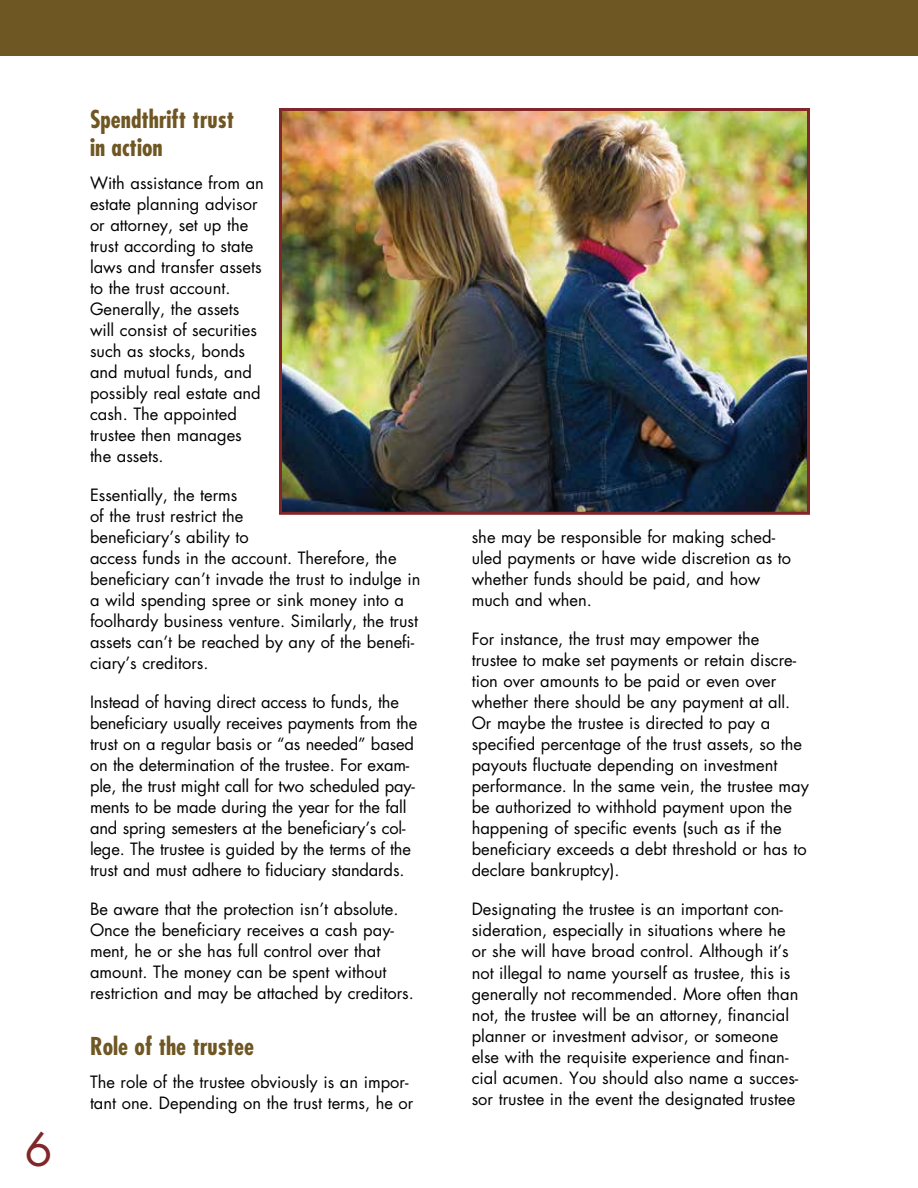
<style>
.page{position:relative;width:918px;height:1188px;background:#fff}
.page>*{position:absolute;margin:0;border:0;box-sizing:border-box;transform-origin:0 0}
.t1{font:45px "Futura Std";color:#812629}
.t2{font:700 condensed 24px/28.5px "Futura Std";color:#6f5723}
.t3{font:16.5px/21px "Futura Std";color:#000}
</style>
<div class="page">
<div style="left:0;top:0;width:918px;height:55px;background:#6f5723"></div>
<img style="left:283px;top:112px;width:523px;height:399px">
<div style="left:279px;top:108px;width:531px;height:407px;border:3px solid #812629"></div>
<h1 class="t1" style="left:25px;top:1120px;width:29px">6</h1>
<h2 class="t2" style="left:90px;top:105px;width:146px">Spendthrift trust in action</h2>
<p class="t3" style="left:90px;top:173px;width:176px">With assistance from an estate planning advisor or attorney, set up the trust according to state laws and transfer assets to the trust account.<br>Generally, the assets will consist of securities such as stocks, bonds and mutual funds, and possibly real estate and cash. The appointed trustee then manages the assets.</p>
<p class="t3" style="left:90px;top:485px;width:332px">Essentially, the terms<br>of the trust restrict the<br>beneficiary’s ability to<br>access funds in the account. Therefore, the beneficiary can’t invade the trust to indulge in a wild spending spree or sink money into a foolhardy business venture. Similarly, the trust assets can’t be reached by any of the benefi&shy;ciary’s creditors.</p>
<p class="t3" style="left:90px;top:692px;width:329px">Instead of having direct access to funds, the beneficiary usually receives payments from the trust on a regular basis or “as needed” based on the determination of the trustee. For exam&shy;ple, the trust might call for two scheduled pay&shy;ments to be made during the year for the fall and spring semesters at the beneficiary’s col&shy;lege. The trustee is guided by the terms of the trust and must adhere to fiduciary standards.</p>
<p class="t3" style="left:90px;top:899px;width:325px">Be aware that the protection isn’t absolute.<br>Once the beneficiary receives a cash pay&shy;ment, he or she has full control over that amount. The money can be spent without restriction and may be attached by creditors.</p>
<h2 class="t2" style="left:90px;top:1032px;width:166px">Role of the trustee</h2>
<p class="t3" style="left:90px;top:1071px;width:325px">The role of the trustee obviously is an impor&shy;tant one. Depending on the trust terms, he or</p>
<p class="t3" style="left:472px;top:527px;width:321px">she may be responsible for making sched&shy;uled payments or have wide discretion as to whether funds should be paid, and how much and when.</p>
<p class="t3" style="left:472px;top:629px;width:339px">For instance, the trust may empower the trustee to make set payments or retain discre&shy;tion over amounts to be paid or even over whether there should be any payment at all.<br>Or maybe the trustee is directed to pay a specified percentage of the trust assets, so the payouts fluctuate depending on investment performance. In the same vein, the trustee may be authorized to withhold payment upon the happening of specific events (such as if the beneficiary exceeds a debt threshold or has to declare bankruptcy).</p>
<p class="t3" style="left:472px;top:899px;width:328px">Designating the trustee is an important con&shy;sideration, especially in situations where he or she will have broad control. Although it’s not illegal to name yourself as trustee, this is generally not recommended. More often than not, the trustee will be an attorney, financial planner or investment advisor, or someone else with the requisite experience and finan&shy;cial acumen. You should also name a succes&shy;sor trustee in the event the designated trustee</p>
</div>
